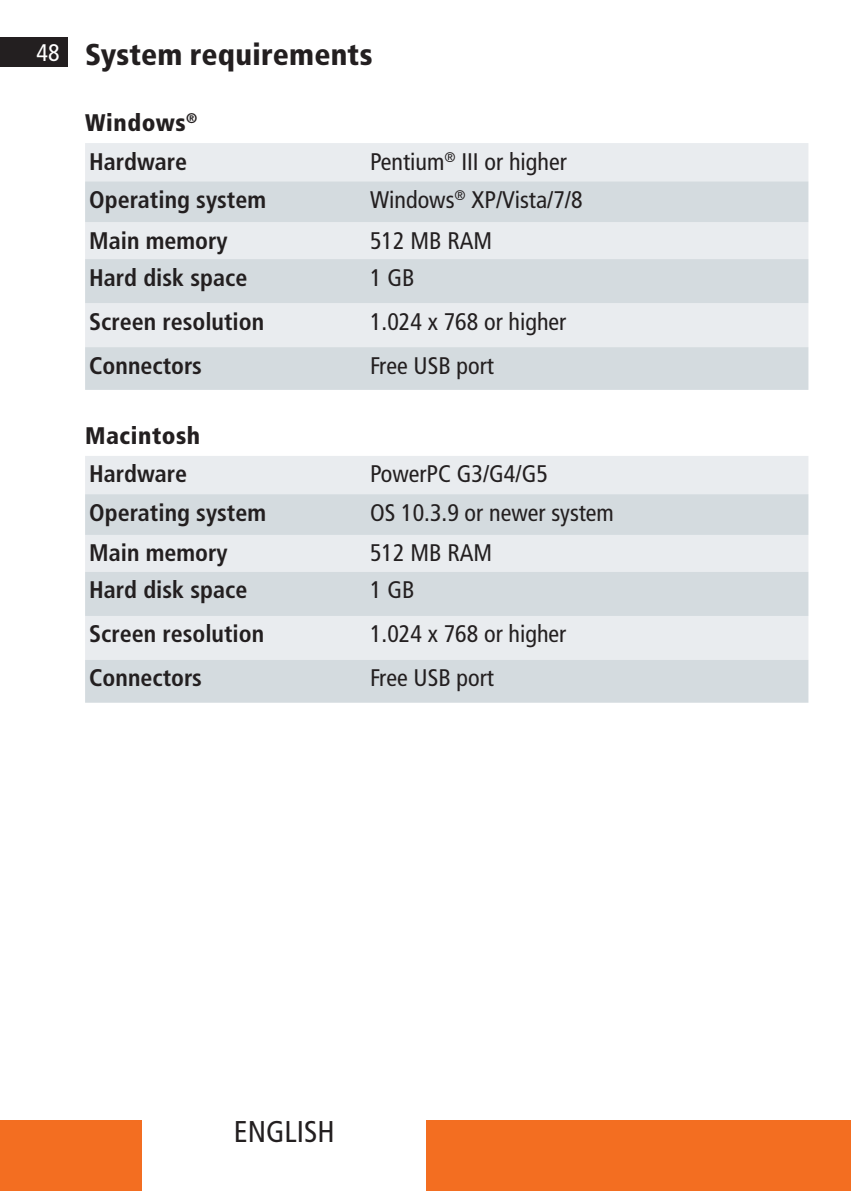
<style>
.page{position:relative;width:851px;height:1191px;background:#fff}
.page>*{position:absolute;margin:0;border:0;box-sizing:border-box;transform-origin:0 0}
.Fließtext{font:900 condensed 30px "Frutiger LT";letter-spacing:.01em;color:#231f20}
.t1{font:condensed 30px "Frutiger LT";color:#231f20}
.Text_Tabelle{font:condensed 24px "Frutiger LT";color:#231f20}
.Text_Tabelle-2{font:700 condensed 24px "Frutiger LT";color:#231f20}
.Überschrift_3{font:900 condensed 24px "Frutiger LT";letter-spacing:.025em;color:#231f20}
.t2{font:condensed 24px "Frutiger LT";color:#fff}
</style>
<div class="page">
<div style="left:0;top:37px;width:68px;height:30px;background:#231f20"></div>
<div style="left:0;top:1120px;width:142px;height:71px;background:#f36e21"></div>
<div style="left:426px;top:1120px;width:424px;height:71px;background:#f36e21"></div>
<div style="left:85px;top:143px;width:723px;height:38px;background:#e9ecef"></div>
<svg style="left:85px;top:181px;width:723px;height:209px;background:#dce1e5"></svg>
<div style="left:85px;top:456px;width:723px;height:38px;background:#e9ecef"></div>
<svg style="left:85px;top:494px;width:723px;height:208px;background:#dce1e5"></svg>
<p class="t2" style="left:36px;top:38px;width:25px">48</p>
<p class="Fließtext" style="left:85px;top:37px;width:289px">System requirements</p>
<p class="Überschrift_3" style="left:85px;top:108px;width:114px">Windows<sup>®</sup></p>
<p class="Text_Tabelle-2" style="left:89px;top:147px;width:99px">Hardware</p>
<p class="Text_Tabelle" style="left:370px;top:147px;width:198px">Pentium<sup>®</sup> III or higher</p>
<p class="Text_Tabelle-2" style="left:89px;top:185px;width:178px">Operating system</p>
<p class="Text_Tabelle" style="left:370px;top:185px;width:214px">Windows<sup>®</sup> XP/Vista/7/8</p>
<p class="Text_Tabelle-2" style="left:89px;top:226px;width:140px">Main memory</p>
<p class="Text_Tabelle" style="left:370px;top:226px;width:124px">512 MB RAM</p>
<p class="Text_Tabelle-2" style="left:89px;top:263px;width:160px">Hard disk space</p>
<p class="Text_Tabelle" style="left:370px;top:263px;width:46px">1 GB</p>
<p class="Text_Tabelle-2" style="left:89px;top:307px;width:176px">Screen resolution</p>
<p class="Text_Tabelle" style="left:370px;top:307px;width:198px">1.024 x 768 or higher</p>
<p class="Text_Tabelle-2" style="left:89px;top:351px;width:114px">Connectors</p>
<p class="Text_Tabelle" style="left:370px;top:351px;width:125px">Free USB port</p>
<p class="Überschrift_3" style="left:85px;top:421px;width:117px">Macintosh</p>
<p class="Text_Tabelle-2" style="left:89px;top:460px;width:99px">Hardware</p>
<p class="Text_Tabelle" style="left:370px;top:460px;width:179px">PowerPC G3/G4/G5</p>
<p class="Text_Tabelle-2" style="left:89px;top:498px;width:178px">Operating system</p>
<p class="Text_Tabelle" style="left:370px;top:498px;width:245px">OS 10.3.9 or newer system</p>
<p class="Text_Tabelle-2" style="left:89px;top:539px;width:140px">Main memory</p>
<p class="Text_Tabelle" style="left:370px;top:539px;width:124px">512 MB RAM</p>
<p class="Text_Tabelle-2" style="left:89px;top:576px;width:160px">Hard disk space</p>
<p class="Text_Tabelle" style="left:370px;top:576px;width:46px">1 GB</p>
<p class="Text_Tabelle-2" style="left:89px;top:620px;width:176px">Screen resolution</p>
<p class="Text_Tabelle" style="left:370px;top:620px;width:198px">1.024 x 768 or higher</p>
<p class="Text_Tabelle-2" style="left:89px;top:664px;width:114px">Connectors</p>
<p class="Text_Tabelle" style="left:370px;top:664px;width:125px">Free USB port</p>
<p class="t1" style="left:234px;top:1114px;width:102px">ENGLISH</p>
</div>
